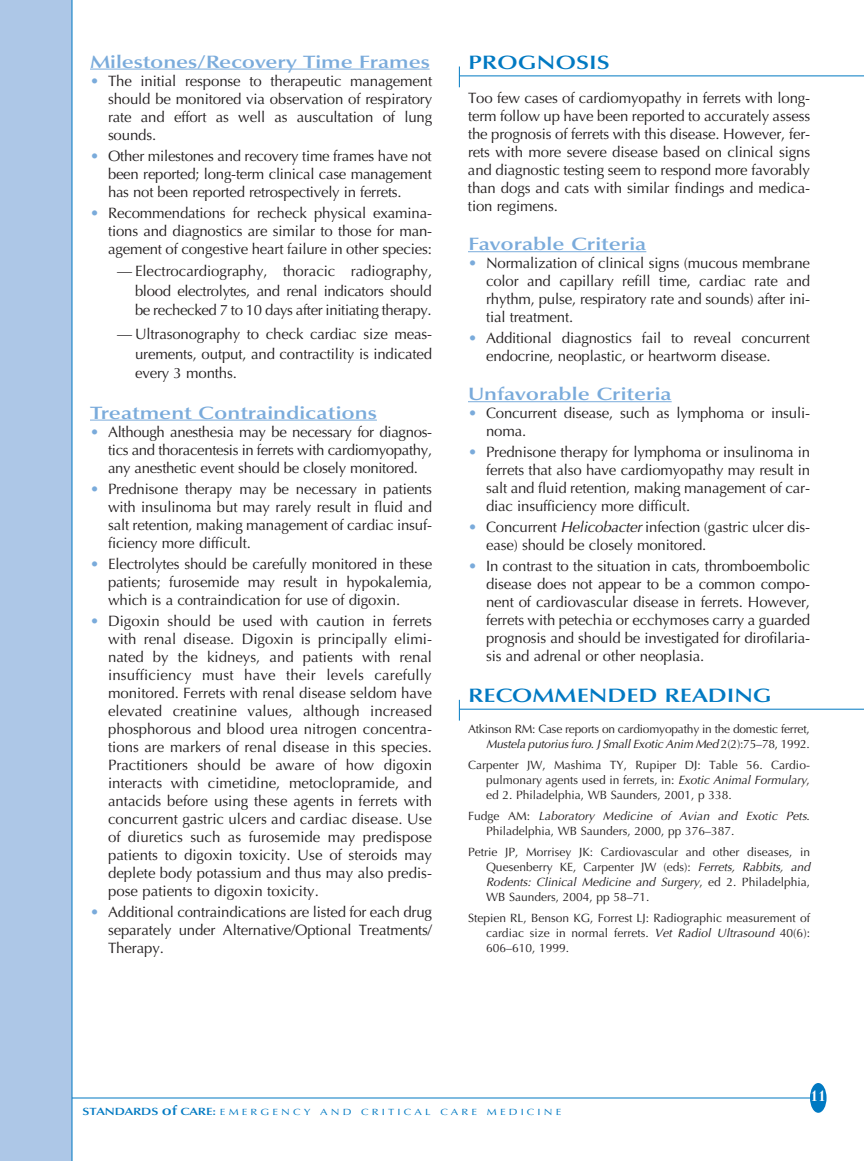
<style>
.page{position:relative;width:864px;height:1161px;background:#fff}
.page>*{position:absolute;margin:0;border:0;box-sizing:border-box;transform-origin:0 0}
.t1{font:600 19.5px "Optima";color:#0079c2;scale:1.25 1}
.t2{font:600 18px "Optima";color:#7aabdb;scale:1.25 1}
.t3{font:15px/18px "Optima";letter-spacing:-.01em;color:#231f20;text-align:justify}
.t4{font:700 15px "Walbaum";color:#fff;scale:.9 1}
.t5{font:12px/15px "Optima";color:#231f20;text-align:justify}
.t6{font:9px "Optima";letter-spacing:.28em;color:#0079c2;scale:1.25 1}
.s1{font-weight:700;color:#7aabdb}
.s2{font-style:italic}
.s3{font-weight:600;font-size:10.5px}
.s4{font-weight:600;font-size:13.5px}
</style>
<div class="page">
<div style="left:810px;top:1083px;width:17px;height:30px;background:#0079c2;border-radius:50%"></div>
<hr style="left:46px;top:1098px;width:764px;height:1px;background:#0079c2">
<hr style="left:468px;top:251px;width:178px;height:1px;background:#7aabdb">
<hr style="left:468px;top:401px;width:204px;height:1px;background:#7aabdb">
<div style="left:0;top:0;width:72px;height:1161px;background:#adc7e7"></div>
<hr style="left:72px;top:0;width:1px;height:1161px;background:#0079c2">
<hr style="left:460px;top:709px;width:404px;height:1px;background:#0079c2">
<svg style="left:459px;top:700px;width:1px;height:21px"></svg>
<hr style="left:460px;top:76px;width:404px;height:1px;background:#0079c2">
<svg style="left:459px;top:67px;width:1px;height:20px"></svg>
<hr style="left:90px;top:69px;width:340px;height:1px;background:#7aabdb">
<hr style="left:90px;top:420px;width:287px;height:1px;background:#7aabdb">
<p class="t2" style="left:90px;top:54px;width:273px">Milestones/Recovery Time Frames</p>
<p class="t3" style="left:108px;top:73px;width:326px;text-indent:-18px"><span class="s1">•</span> The initial response to therapeutic management should be monitored via observation of respiratory rate and effort as well as auscultation of lung sounds.</p>
<p class="t3" style="left:108px;top:148px;width:325px;text-indent:-18px"><span class="s1">•</span> Other milestones and recovery time frames have not been reported; long-term clinical case management has not been reported retrospectively in ferrets.</p>
<p class="t3" style="left:108px;top:205px;width:326px;text-indent:-18px"><span class="s1">•</span> Recommendations for recheck physical examina&shy;tions and diagnostics are similar to those for man&shy;agement of congestive heart failure in other species:</p>
<p class="t3" style="left:135px;top:263px;width:299px;line-height:19.5px;text-indent:-18px">— Electrocardiography, thoracic radiography, blood electrolytes, and renal indicators should be rechecked 7 to 10 days after initiating therapy.</p>
<p class="t3" style="left:135px;top:326px;width:299px;line-height:19.5px;text-indent:-18px">— Ultrasonography to check cardiac size meas&shy;urements, output, and contractility is indicated every 3 months.</p>
<p class="t2" style="left:90px;top:405px;width:231px">Treatment Contraindications</p>
<p class="t3" style="left:108px;top:424px;width:326px;text-indent:-18px"><span class="s1">•</span> Although anesthesia may be necessary for diagnos&shy;tics and thoracentesis in ferrets with cardiomyopathy, any anesthetic event should be closely monitored.</p>
<p class="t3" style="left:108px;top:481px;width:326px;text-indent:-18px"><span class="s1">•</span> Prednisone therapy may be necessary in patients with insulinoma but may rarely result in fluid and salt retention, making management of cardiac insuf&shy;ficiency more difficult.</p>
<p class="t3" style="left:108px;top:556px;width:326px;text-indent:-18px"><span class="s1">•</span> Electrolytes should be carefully monitored in these patients; furosemide may result in hypokalemia, which is a contraindication for use of digoxin.</p>
<p class="t3" style="left:108px;top:613px;width:326px;text-indent:-18px"><span class="s1">•</span> Digoxin should be used with caution in ferrets with renal disease. Digoxin is principally elimi&shy;nated by the kidneys, and patients with renal insufficiency must have their levels carefully monitored. Ferrets with renal disease seldom have elevated creatinine values, although increased phosphorous and blood urea nitrogen concentra&shy;tions are markers of renal disease in this species.<br>Practitioners should be aware of how digoxin interacts with cimetidine, metoclopramide, and antacids before using these agents in ferrets with concurrent gastric ulcers and cardiac disease. Use of diuretics such as furosemide may predispose patients to digoxin toxicity. Use of steroids may deplete body potassium and thus may also predis&shy;pose patients to digoxin toxicity.</p>
<p class="t3" style="left:108px;top:904px;width:326px;text-indent:-18px"><span class="s1">•</span> Additional contraindications are listed for each drug separately under Alternative/Optional Treatments/ Therapy.</p>
<h1 class="t1" style="left:468px;top:54px;width:115px">PROGNOSIS</h1>
<p class="t3" style="left:468px;top:91px;width:344px">Too few cases of cardiomyopathy in ferrets with long&shy;term follow up have been reported to accurately assess the prognosis of ferrets with this disease. However, fer&shy;rets with more severe disease based on clinical signs and diagnostic testing seem to respond more favorably than dogs and cats with similar findings and medica&shy;tion regimens.</p>
<p class="t2" style="left:468px;top:237px;width:144px">Favorable Criteria</p>
<p class="t3" style="left:486px;top:256px;width:326px;text-indent:-18px"><span class="s1">•</span> Normalization of clinical signs (mucous membrane color and capillary refill time, cardiac rate and rhythm, pulse, respiratory rate and sounds) after ini&shy;tial treatment.</p>
<p class="t3" style="left:486px;top:331px;width:326px;text-indent:-18px"><span class="s1">•</span> Additional diagnostics fail to reveal concurrent endocrine, neoplastic, or heartworm disease.</p>
<p class="t2" style="left:468px;top:387px;width:165px">Unfavorable Criteria</p>
<p class="t3" style="left:486px;top:406px;width:326px;text-indent:-18px"><span class="s1">•</span> Concurrent disease, such as lymphoma or insuli&shy;noma.</p>
<p class="t3" style="left:486px;top:445px;width:326px;text-indent:-18px"><span class="s1">•</span> Prednisone therapy for lymphoma or insulinoma in ferrets that also have cardiomyopathy may result in salt and fluid retention, making management of car&shy;diac insufficiency more difficult.</p>
<p class="t3" style="left:486px;top:520px;width:326px;text-indent:-18px"><span class="s1">•</span> Concurrent <span class="s2">Helicobacter</span> infection (gastric ulcer dis&shy;ease) should be closely monitored.</p>
<p class="t3" style="left:486px;top:559px;width:326px;text-indent:-18px"><span class="s1">•</span> In contrast to the situation in cats, thromboembolic disease does not appear to be a common compo&shy;nent of cardiovascular disease in ferrets. However, ferrets with petechia or ecchymoses carry a guarded prognosis and should be investigated for dirofilaria&shy;sis and adrenal or other neoplasia.</p>
<h1 class="t1" style="left:468px;top:687px;width:245px">RECOMMENDED READING</h1>
<p class="t5" style="left:468px;top:723px;width:343px;text-align:right">Atkinson RM: Case reports on cardiomyopathy in the domestic ferret,<br><span class="s2">Mustela putorius furo</span>. <span class="s2">J Small Exotic Anim Med</span> 2(2):75–78, 1992.</p>
<p class="t5" style="left:486px;top:759px;width:326px;text-indent:-18px">Carpenter JW, Mashima TY, Rupiper DJ: Table 56. Cardio&shy;pulmonary agents used in ferrets, in: <span class="s2">Exotic Animal Formulary</span>, ed 2. Philadelphia, WB Saunders, 2001, p 338.</p>
<p class="t5" style="left:486px;top:810px;width:326px;text-indent:-18px">Fudge AM: <span class="s2">Laboratory Medicine of Avian and Exotic Pets</span>.<br>Philadelphia, WB Saunders, 2000, pp 376–387.</p>
<p class="t5" style="left:486px;top:846px;width:326px;text-indent:-18px">Petrie JP, Morrisey JK: Cardiovascular and other diseases, in Quesenberry KE, Carpenter JW (eds): <span class="s2">Ferrets, Rabbits, and Rodents: Clinical Medicine and Surgery</span>, ed 2. Philadelphia, WB Saunders, 2004, pp 58–71.</p>
<p class="t5" style="left:486px;top:912px;width:326px;text-indent:-18px">Stepien RL, Benson KG, Forrest LJ: Radiographic measurement of cardiac size in normal ferrets. <span class="s2">Vet Radiol Ultrasound</span> 40(6):<br>606–610, 1999.</p>
<p class="t4" style="left:811px;top:1090px;width:18px">11</p>
<p class="t6" style="left:82px;top:1108px;width:385px"><span class="s3">STANDARDS</span> <span class="s4">of</span><span class="s3">CARE:</span>EMERGENCY AND CRITICAL CARE MEDICINE</p>
</div>
